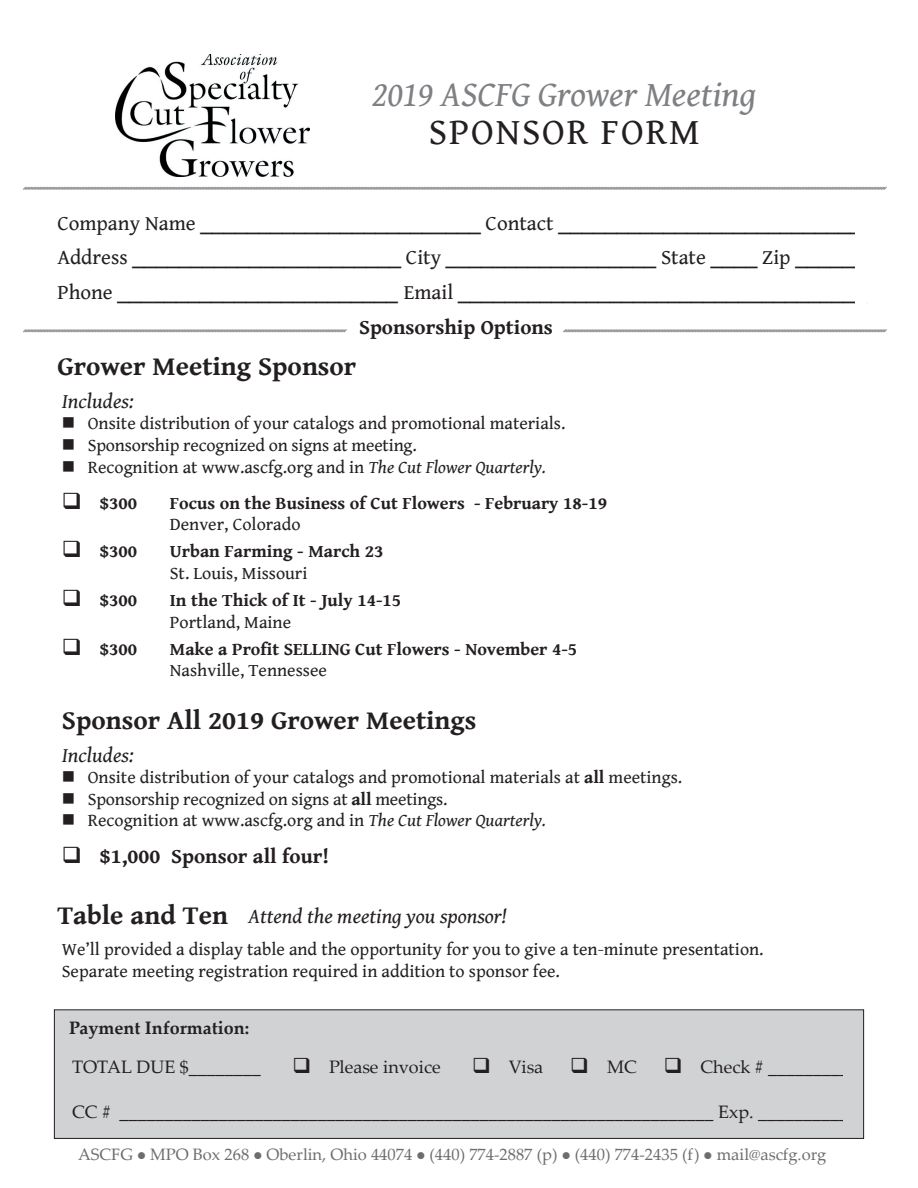
<style>
.page{position:relative;width:918px;height:1188px;background:#fff}
.page>*{position:absolute;margin:0;border:0;box-sizing:border-box;transform-origin:0 0}
.t1{font:37.5px "Gentium Book Basic";letter-spacing:.05em;color:#231f20}
.t2{font:italic 36px "Gentium Book Basic";color:#7e8083}
.t3{font:700 27px "Gentium Book Basic";color:#231f20}
.t4{font:21px/34.5px "Arial";color:#231f20}
.t5{font:italic 21px "Gentium Book Basic";color:#231f20}
.t6{font:700 21px "Gentium Book Basic";color:#231f20}
.t7{font:18px/21.6px "Gentium Book Basic";color:#231f20}
.t8{font:700 18px/21.6px "Gentium Book Basic";color:#231f20}
.t9{font:18px "Palatino Linotype";color:#231f20}
.t10{font:700 18px "Palatino Linotype";color:#231f20}
.t11{font:16.5px "Palatino Linotype";color:#6c6d70}
.s1{font-family:"Gentium Book Basic"}
.s2{font-style:italic}
.s3{font-weight:400}
.s4{font-weight:700}
</style>
<div class="page">
<div style="left:54px;top:1010px;width:810px;height:128px;background:#d1d2d4"></div>
<div style="left:54px;top:1009px;width:810px;height:130px;border:1px solid #231f20"></div>
<img style="left:116px;top:54px;width:194px;height:122px">
<svg style="left:23px;top:329px;width:324px;height:4px"></svg>
<svg style="left:563px;top:329px;width:324px;height:4px"></svg>
<svg style="left:23px;top:186px;width:864px;height:4px"></svg>
<p class="t2" style="left:373px;top:68px;width:385px">2019 ASCFG Grower Meeting</p>
<p class="t1" style="left:429px;top:104px;width:273px">SPONSOR FORM</p>
<p class="t4" style="left:57px;top:205px;width:810px"><span class="s1">Company Name</span> ________________________ <span class="s1">Contact</span> __________________________<br><span class="s1">Address</span> _______________________ <span class="s1">City</span> __________________ <span class="s1">State</span> ____ <span class="s1">Zip</span> ______</p>
<p class="t4" style="left:57px;top:274px;width:811px"><span class="s1">Phone</span> ________________________ <span class="s1">Email</span> ___________________________________</p>
<p class="t6" style="left:359px;top:311px;width:195px">Sponsorship Options</p>
<p class="t3" style="left:57px;top:346px;width:300px">Grower Meeting Sponsor</p>
<p class="t5" style="left:62px;top:386px;width:73px">Includes:</p>
<p class="t7" style="left:62px;top:412px;width:505px">■ Onsite distribution of your catalogs and promotional materials.</p>
<p class="t7" style="left:62px;top:434px;width:356px">■ Sponsorship recognized on signs at meeting.</p>
<p class="t7" style="left:62px;top:455px;width:486px">■ Recognition at www.ascfg.org and in <span class="s2">The Cut Flower Quarterly.</span></p>
<p class="t8" style="left:62px;top:492px;width:77px">❑ $300</p>
<p class="t8" style="left:170px;top:492px;width:439px">Focus on the Business of Cut Flowers - February 18-19<br><span class="s3">Denver, Colorado</span></p>
<p class="t8" style="left:62px;top:540px;width:77px">❑ $300</p>
<p class="t8" style="left:170px;top:540px;width:215px">Urban Farming - March 23<br><span class="s3">St. Louis, Missouri</span></p>
<p class="t8" style="left:62px;top:589px;width:77px">❑ $300</p>
<p class="t8" style="left:170px;top:589px;width:233px">In the Thick of It - July 14-15<br><span class="s3">Portland, Maine</span></p>
<p class="t8" style="left:62px;top:637px;width:77px">❑ $300</p>
<p class="t8" style="left:170px;top:637px;width:409px">Make a Profit SELLING Cut Flowers - November 4-5<br><span class="s3">Nashville, Tennessee</span></p>
<p class="t3" style="left:62px;top:700px;width:416px">Sponsor All 2019 Grower Meetings</p>
<p class="t5" style="left:62px;top:739px;width:73px">Includes:</p>
<p class="t7" style="left:62px;top:766px;width:622px">■ Onsite distribution of your catalogs and promotional materials at <span class="s4">all</span> meetings.</p>
<p class="t7" style="left:62px;top:788px;width:387px">■ Sponsorship recognized on signs at <span class="s4">all</span> meetings.</p>
<p class="t7" style="left:62px;top:809px;width:486px">■ Recognition at www.ascfg.org and in <span class="s2">The Cut Flower Quarterly.</span></p>
<p class="t6" style="left:62px;top:840px;width:269px">❑ $1,000 Sponsor all four!</p>
<p class="t3" style="left:57px;top:895px;width:172px">Table and Ten</p>
<p class="t7" style="left:62px;top:938px;width:703px">We’ll provided a display table and the opportunity for you to give a ten-minute presentation.<br>Separate meeting registration required in addition to sponsor fee.</p>
<p class="t5" style="left:248px;top:901px;width:260px">Attend the meeting you sponsor!</p>
<p class="t10" style="left:69px;top:1015px;width:182px">Payment Information:</p>
<p class="t9" style="left:72px;top:1054px;width:190px">TOTAL DUE $________</p>
<p class="t9" style="left:292px;top:1054px;width:150px">❑ Please invoice</p>
<p class="t9" style="left:472px;top:1054px;width:73px">❑ Visa</p>
<p class="t9" style="left:570px;top:1054px;width:68px">❑ MC</p>
<p class="t9" style="left:664px;top:1054px;width:187px">❑ Check # _________</p>
<p class="t9" style="left:72px;top:1099px;width:778px">CC # __________________________________________________________________ Exp. __________</p>
<p class="t11" style="left:78px;top:1142px;width:750px">ASCFG ● MPO Box 268 ● Oberlin, Ohio 44074 ● (440) 774-2887 (p) ● (440) 774-2435 (f) ● mail@ascfg.org</p>
</div>
